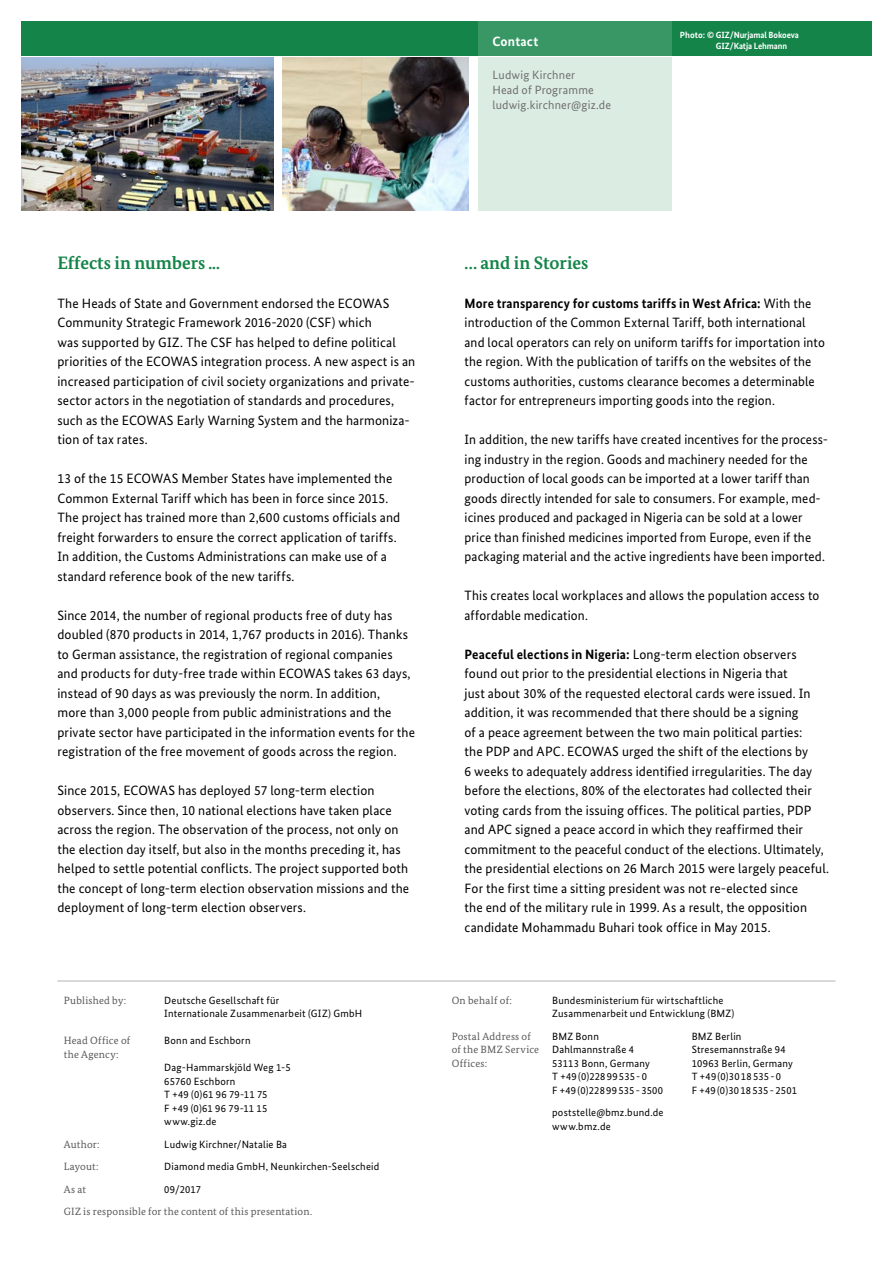
<style>
.page{position:relative;width:893px;height:1263px;background:#fff}
.page>*{position:absolute;margin:0;border:0;box-sizing:border-box;transform-origin:0 0}
.Überschrift1{font:700 18px "Bundes Serif";color:#148449}
.Paragraph{font:13.5px/19.5px "Bundes Sans";letter-spacing:.01em;color:#000}
.Contact_person_title{font:700 13.5px "Bundes Sans";letter-spacing:.01em;color:#fff}
.Contact_information{font:12px "Bundes Sans";letter-spacing:.015em;color:#706f6f}
.Imprint{font:10.5px/13.5px "Bundes Sans";letter-spacing:.02em;color:#000}
.Impressum{font:10.5px/13.5px "Bundes Sans";letter-spacing:.02em;color:#000}
.Imprint-2{font:10.5px "Bundes Serif";letter-spacing:.02em;color:#575756}
.Impressum-2{font:10.5px "Bundes Serif";letter-spacing:.02em;color:#575756}
.Photo_credits{font:700 9px "Bundes Sans";letter-spacing:-.01em;color:#fff}
.s1{font-weight:700}
.s2{font-family:"Bundes Sans";color:#000}
</style>
<div class="page">
<hr style="left:57px;top:981px;width:779px;height:1px;background:#b5b4b4">
<div style="left:21px;top:21px;width:851px;height:34px;background:#148449"></div>
<div style="left:478px;top:21px;width:194px;height:34px;background:#389765"></div>
<div style="left:478px;top:57px;width:194px;height:154px;background:#dbece3"></div>
<img style="left:283px;top:57px;width:186px;height:153px">
<img style="left:21px;top:57px;width:252px;height:153px">
<p class="Contact_person_title" style="left:492px;top:33px;width:47px">Contact</p>
<p class="Contact_information" style="left:492px;top:67px;width:84px">Ludwig Kirchner</p>
<p class="Contact_information" style="left:492px;top:82px;width:103px">Head of Programme</p>
<p class="Contact_information" style="left:492px;top:97px;width:120px">ludwig.kirchner@giz.de</p>
<p class="Photo_credits" style="left:680px;top:30px;width:120px">Photo: © GIZ/Nurjamal Bokoeva</p>
<p class="Photo_credits" style="left:716px;top:40px;width:73px">GIZ/Katja Lehmann</p>
<p class="Überschrift1" style="left:57px;top:251px;width:164px">Effects in numbers ...</p>
<p class="Paragraph" style="left:57px;top:293px;width:359px">The Heads of State and Government endorsed the ECOWAS Community Strategic Framework 2016-2020 (CSF) which<br>was supported by GIZ. The CSF has helped to define political priorities of the ECOWAS integration process. A new aspect is an increased participation of civil society organizations and private&shy;sector actors in the negotiation of standards and procedures, such as the ECOWAS Early Warning System and the harmoniza&shy;tion of tax rates.</p>
<p class="Paragraph" style="left:57px;top:468px;width:344px">13 of the 15 ECOWAS Member States have implemented the Common External Tariff which has been in force since 2015.<br>The project has trained more than 2,600 customs officials and freight forwarders to ensure the correct application of tariffs.<br>In addition, the Customs Administrations can make use of a standard reference book of the new tariffs.</p>
<p class="Paragraph" style="left:57px;top:605px;width:359px">Since 2014, the number of regional products free of duty has doubled (870 products in 2014, 1,767 products in 2016). Thanks to German assistance, the registration of regional companies and products for duty-free trade within ECOWAS takes 63 days, instead of 90 days as was previously the norm. In addition,<br>more than 3,000 people from public administrations and the private sector have participated in the information events for the registration of the free movement of goods across the region.</p>
<p class="Paragraph" style="left:57px;top:780px;width:353px">Since 2015, ECOWAS has deployed 57 long-term election observers. Since then, 10 national elections have taken place across the region. The observation of the process, not only on the election day itself, but also in the months preceding it, has helped to settle potential conflicts. The project supported both the concept of long-term election observation missions and the deployment of long-term election observers.</p>
<p class="Imprint-2" style="left:64px;top:994px;width:64px">Published by:</p>
<p class="Imprint" style="left:164px;top:993px;width:199px">Deutsche Gesellschaft für<br>Internationale Zusammenarbeit (GIZ) GmbH</p>
<p class="Imprint-2" style="left:64px;top:1034px;width:68px">Head Office of</p>
<p class="Imprint" style="left:164px;top:1034px;width:88px">Bonn and Eschborn</p>
<p class="Imprint-2" style="left:64px;top:1048px;width:56px">the Agency:</p>
<p class="Imprint" style="left:164px;top:1061px;width:128px">Dag-Hammarskjöld Weg 1-5<br>65760 Eschborn<br>T +49 (0)61 96 79-11 75<br>F +49 (0)61 96 79-11 15 www.giz.de</p>
<p class="Imprint-2" style="left:64px;top:1138px;width:37px">Author:</p>
<p class="Imprint" style="left:164px;top:1137px;width:124px">Ludwig Kirchner/Natalie Ba</p>
<p class="Imprint-2" style="left:64px;top:1160px;width:36px">Layout:</p>
<p class="Imprint" style="left:164px;top:1160px;width:217px">Diamond media GmbH, Neunkirchen-Seelscheid</p>
<p class="Imprint-2" style="left:64px;top:1183px;width:24px">As at</p>
<p class="Imprint" style="left:164px;top:1182px;width:38px">09/2017</p>
<p class="Imprint-2" style="left:64px;top:1205px;width:250px">GIZ is responsible for the content of this presentation.</p>
<p class="Überschrift1" style="left:465px;top:251px;width:125px">… and in Stories</p>
<p class="Paragraph" style="left:465px;top:293px;width:362px"><span class="s1">More transparency for customs tariffs in West Africa:</span> With the introduction of the Common External Tariff, both international and local operators can rely on uniform tariffs for importation into the region. With the publication of tariffs on the websites of the customs authorities, customs clearance becomes a determinable factor for entrepreneurs importing goods into the region.</p>
<p class="Paragraph" style="left:465px;top:429px;width:365px">In addition, the new tariffs have created incentives for the process&shy;ing industry in the region. Goods and machinery needed for the production of local goods can be imported at a lower tariff than goods directly intended for sale to consumers. For example, med&shy;icines produced and packaged in Nigeria can be sold at a lower price than finished medicines imported from Europe, even if the packaging material and the active ingredients have been imported.</p>
<p class="Paragraph" style="left:465px;top:585px;width:356px">This creates local workplaces and allows the population access to affordable medication.</p>
<p class="Paragraph" style="left:465px;top:644px;width:366px"><span class="s1">Peaceful elections in Nigeria:</span> Long-term election observers found out prior to the presidential elections in Nigeria that<br>just about 30% of the requested electoral cards were issued. In addition, it was recommended that there should be a signing<br>of a peace agreement between the two main political parties:<br>the PDP and APC. ECOWAS urged the shift of the elections by<br>6 weeks to adequately address identified irregularities. The day before the elections, 80% of the electorates had collected their voting cards from the issuing offices. The political parties, PDP and APC signed a peace accord in which they reaffirmed their commitment to the peaceful conduct of the elections. Ultimately, the presidential elections on 26 March 2015 were largely peaceful.<br>For the first time a sitting president was not re-elected since<br>the end of the military rule in 1999. As a result, the opposition candidate Mohammadu Buhari took office in May 2015.</p>
<p class="Imprint-2" style="left:452px;top:994px;width:62px">On behalf of:</p>
<p class="Imprint" style="left:552px;top:993px;width:184px">Bundesministerium für wirtschaftliche<br>Zusammenarbeit und Entwicklung (BMZ)</p>
<p class="Impressum-2" style="left:452px;top:1030px;width:81px">Postal Address of</p>
<p class="Impressum" style="left:552px;top:1029px;width:48px">BMZ Bonn</p>
<p class="Impressum" style="left:692px;top:1029px;width:51px">BMZ Berlin</p>
<p class="Impressum-2" style="left:452px;top:1043px;width:184px">of the BMZ Service <span class="s2">Dahlmannstraße 4</span></p>
<p class="Impressum" style="left:692px;top:1043px;width:96px">Stresemannstraße 94</p>
<p class="Impressum-2" style="left:452px;top:1057px;width:37px">Offices:</p>
<p class="Impressum" style="left:552px;top:1056px;width:99px">53113 Bonn, Germany</p>
<p class="Impressum" style="left:692px;top:1056px;width:103px">10963 Berlin, Germany</p>
<p class="Impressum" style="left:552px;top:1070px;width:96px">T +49(0)22899535-0</p>
<p class="Impressum" style="left:692px;top:1070px;width:91px">T +49(0)3018535-0</p>
<p class="Impressum" style="left:552px;top:1083px;width:113px">F +49(0)22899535-3500</p>
<p class="Impressum" style="left:692px;top:1083px;width:107px">F +49(0)3018535-2501</p>
<p class="Impressum" style="left:552px;top:1106px;width:113px">poststelle@bmz.bund.de www.bmz.de</p>
</div>
